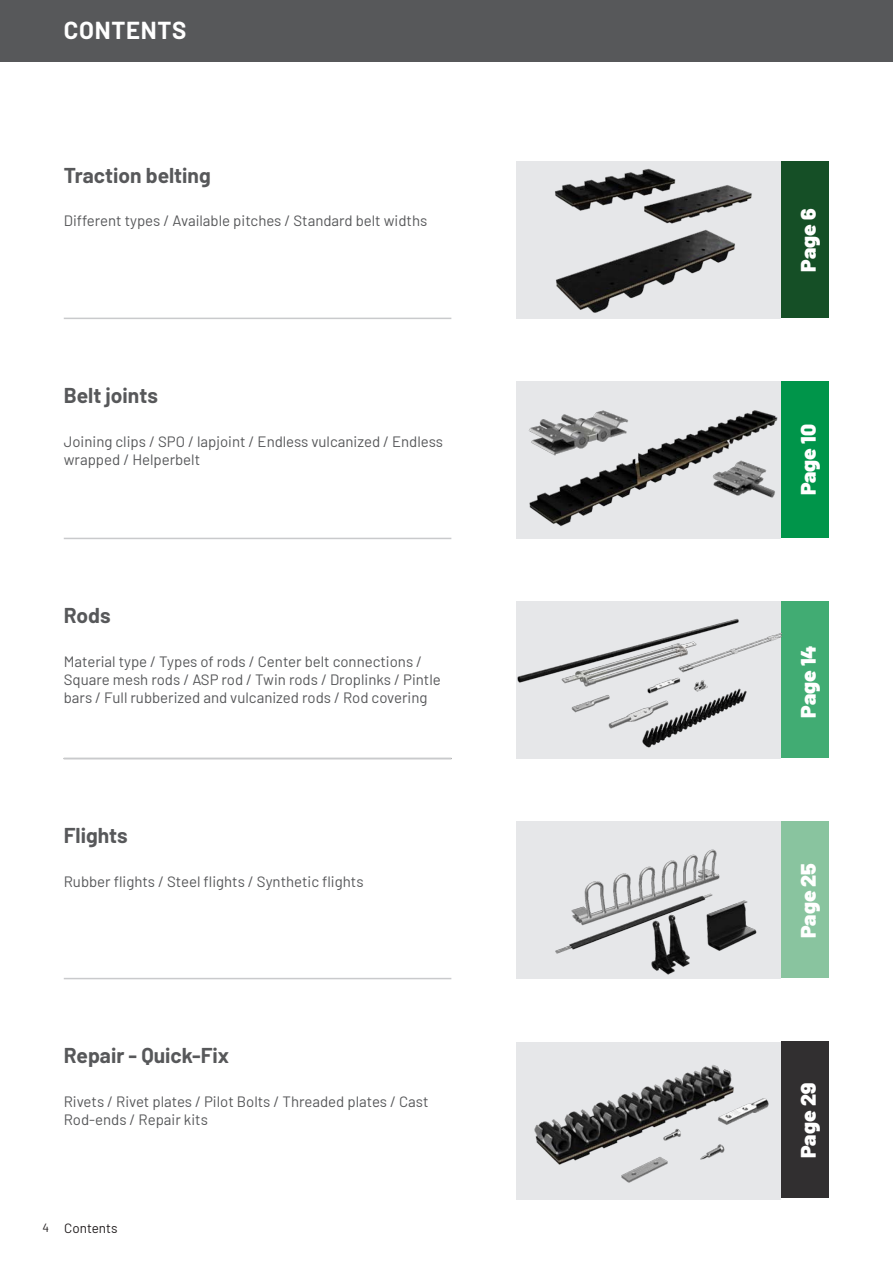
<style>
.page{position:relative;width:893px;height:1263px;background:#fff}
.page>*{position:absolute;margin:0;border:0;box-sizing:border-box;transform-origin:0 0}
.t1{font:700 24px "Barlow";letter-spacing:.03em;color:#fff}
.t2{font:700 21px "Barlow";color:#57585a}
.t3{font:900 21px "Barlow";color:#fff}
.t4{font:15px/18px "Barlow";color:#57585a}
.t5{font:13.5px "Barlow";color:#231f20}
.t6{font:12px "Barlow";color:#231f20}
</style>
<div class="page">
<div style="left:0;top:0;width:893px;height:62px;background:#57585a"></div>
<img style="left:517px;top:162px;width:264px;height:157px">
<hr style="left:64px;top:318px;width:387px;height:1px;background:#c9cacc">
<div style="left:781px;top:162px;width:48px;height:156px;background:#154f26"></div>
<img style="left:517px;top:382px;width:264px;height:157px">
<hr style="left:64px;top:538px;width:387px;height:1px;background:#c9cacc">
<div style="left:781px;top:382px;width:48px;height:156px;background:#00954a"></div>
<hr style="left:64px;top:758px;width:387px;height:1px;background:#c9cacc">
<div style="left:781px;top:602px;width:48px;height:156px;background:#41ac73"></div>
<img style="left:517px;top:1042px;width:264px;height:156px">
<div style="left:781px;top:1042px;width:48px;height:156px;background:#312f30"></div>
<img style="left:517px;top:822px;width:264px;height:157px">
<hr style="left:64px;top:978px;width:387px;height:1px;background:#c9cacc">
<div style="left:781px;top:822px;width:48px;height:156px;background:#89c49f"></div>
<img style="left:517px;top:602px;width:264px;height:157px">
<p class="t1" style="left:64px;top:13px;width:124px">CONTENTS</p>
<p class="t2" style="left:64px;top:159px;width:148px">Traction belting</p>
<p class="t4" style="left:64px;top:211px;width:365px">Different types / Available pitches / Standard belt widths</p>
<p class="t2" style="left:64px;top:380px;width:96px">Belt joints</p>
<p class="t4" style="left:64px;top:431px;width:381px">Joining clips / SPO / lapjoint / Endless vulcanized / Endless wrapped / Helperbelt</p>
<p class="t2" style="left:64px;top:600px;width:48px">Rods</p>
<p class="t4" style="left:64px;top:651px;width:379px">Material type / Types of rods / Center belt connections /<br>Square mesh rods / ASP rod / Twin rods / Droplinks / Pintle bars / Full rubberized and vulcanized rods / Rod covering</p>
<p class="t2" style="left:64px;top:820px;width:65px">Flights</p>
<p class="t4" style="left:64px;top:871px;width:301px">Rubber flights / Steel flights / Synthetic flights</p>
<p class="t2" style="left:64px;top:1040px;width:167px">Repair - Quick-Fix</p>
<p class="t4" style="left:64px;top:1091px;width:366px">Rivets / Rivet plates / Pilot Bolts / Threaded plates / Cast<br>Rod-ends / Repair kits</p>
<p class="t6" style="left:43px;top:1219px;width:8px">4</p>
<p class="t5" style="left:64px;top:1218px;width:55px">Contents</p>
<p class="t3" style="left:792px;top:272px;width:65px;rotate:-90deg">Page 6</p>
<p class="t3" style="left:792px;top:495px;width:72px;rotate:-90deg">Page 10</p>
<p class="t3" style="left:792px;top:718px;width:74px;rotate:-90deg">Page 14</p>
<p class="t3" style="left:792px;top:938px;width:77px;rotate:-90deg">Page 25</p>
<p class="t3" style="left:792px;top:1158px;width:76px;rotate:-90deg">Page 29</p>
</div>
